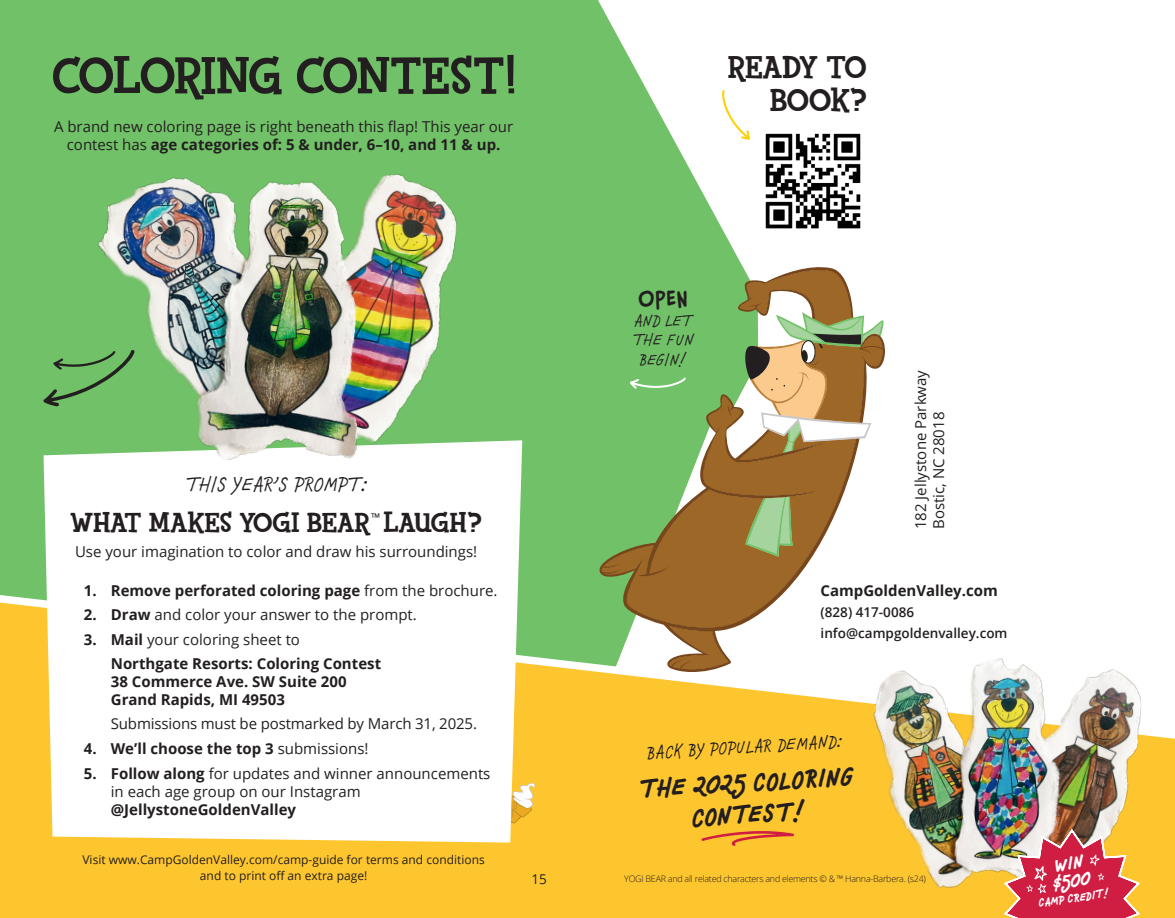
<style>
.page{position:relative;width:1175px;height:918px;background:#fff}
.page>*{position:absolute;margin:0;border:0;box-sizing:border-box;transform-origin:0 0}
.t1{font:800 52.5px "Fink";letter-spacing:-.025em;color:#231f20}
.t2{font:800 32.7px "Fink";letter-spacing:-.025em;color:#231f20}
.t3{font:800 28.5px "Fink";letter-spacing:-.005em;color:#231f20}
.t4{font:italic 700 26.25px/31.5px "Chauncy Pro";color:#231f20;text-align:center}
.t5{font:700 24px "Chauncy Pro";color:#231f20}
.t6{font:italic 22.5px "Chauncy Pro";letter-spacing:.015em;color:#231f20}
.t7{font:italic 19.8px "Chauncy Pro";color:#231f20}
.t8{font:italic 700 18.9px "Chauncy Pro";color:#fff}
.t9{font:italic 18px "Chauncy Pro";letter-spacing:.015em;color:#231f20}
.t10{font:15px/18px "Open Sans";color:#231f20;text-align:center}
.t11{font:700 15px/24px "Open Sans";color:#231f20}
.t12{font:600 13.5px "Open Sans";color:#231f20}
.t13{font:13.5px "Open Sans";color:#231f20}
.t14{font:12px "Open Sans";color:#231f20}
.t15{font:italic 700 12px "Chauncy Pro";color:#fff}
.t16{font:300 9px "Open Sans";letter-spacing:-.03em;color:#231f20}
.s1{font-weight:700}
.s2{font-weight:400}
</style>
<div class="page">
<div style="left:0;top:0;width:820px;height:823px;background:#71c168"></div>
<div style="left:0;top:745px;width:1174px;height:173px;background:#fec62e"></div>
<svg style="left:0;top:595px;width:1174px;height:150px"></svg>
<img style="left:864px;top:633px;width:293px;height:266px">
<svg style="left:701px;top:831px;width:93px;height:15px"></svg>
<svg style="left:522px;top:783px;width:13px;height:40px"></svg>
<div style="left:44px;top:440px;width:478px;height:403px;background:#fff"></div>
<svg style="left:43px;top:358px;width:22px;height:49px"></svg>
<img style="left:65px;top:174px;width:437px;height:313px">
<svg style="left:599px;top:0;width:286px;height:750px"></svg>
<svg style="left:1002px;top:828px;width:139px;height:90px;background:#d5615b"></svg>
<p class="t1" style="left:52px;top:43px;width:465px">COLORING CONTEST!</p>
<p class="t10" style="left:54px;top:117px;width:461px">A brand new coloring page is right beneath this flap! This year our contest has <span class="s1">age categories of: 5 &amp; under, 6–10, and 11 &amp; up.</span></p>
<p class="t2" style="left:728px;top:47px;width:140px">READY TO</p>
<p class="t2" style="left:770px;top:80px;width:98px">BOOK?</p>
<p class="t6" style="left:186px;top:470px;width:181px">THIS YEAR’S PROMPT:</p>
<p class="t3" style="left:70px;top:505px;width:413px">WHAT MAKES YOGI BEAR LAUGH?</p>
<p class="t14" style="left:371px;top:509px;width:11px">™</p>
<p class="t10" style="left:75px;top:542px;width:404px">Use your imagination to color and draw his surroundings!</p>
<p class="t11" style="left:84px;top:578px;width:415px">1. Remove perforated coloring page <span class="s2">from the brochure.</span></p>
<p class="t10" style="left:84px;top:605px;width:334px"><span class="s1">2. Draw</span> and color your answer to the prompt.</p>
<p class="t11" style="left:111px;top:627px;width:272px;text-indent:-27px">3. Mail <span class="s2">your coloring sheet to<br></span>Northgate Resorts: Coloring Contest</p>
<p class="t11" style="left:111px;top:672px;width:237px;line-height:18px">38 Commerce Ave. SW Suite 200<br>Grand Rapids, MI 49503</p>
<p class="t10" style="left:111px;top:714px;width:368px">Submissions must be postmarked by March 31, 2025.</p>
<p class="t11" style="left:84px;top:736px;width:286px">4. We’ll choose the top 3 <span class="s2">submissions!</span></p>
<p class="t10" style="left:111px;top:764px;width:381px;text-align:left;text-indent:-27px"><span class="s1">5. Follow along</span> for updates and winner announcements in each age group on our Instagram <span class="s1">@JellystoneGoldenValley</span></p>
<p class="t14" style="left:82px;top:851px;width:404px">Visit www.CampGoldenValley.com/camp-guide for terms and conditions</p>
<p class="t14" style="left:200px;top:868px;width:169px">and to print off an extra page!</p>
<p class="t5" style="left:638px;top:284px;width:51px">OPEN</p>
<p class="t9" style="left:634px;top:309px;width:59px">AND LET</p>
<p class="t9" style="left:633px;top:329px;width:62px">THE FUN</p>
<p class="t9" style="left:639px;top:348px;width:50px">BEGIN!</p>
<p class="t10" style="left:911px;top:529px;width:161px;rotate:-90deg">182 Jellystone Parkway</p>
<p class="t10" style="left:929px;top:529px;width:119px;rotate:-90deg">Bostic, NC 28018</p>
<p class="t11" style="left:820px;top:578px;width:179px">CampGoldenValley.com</p>
<p class="t12" style="left:820px;top:602px;width:95px">(828) 417-0086</p>
<p class="t12" style="left:820px;top:623px;width:188px">info@campgoldenvalley.com</p>
<p class="t7" style="left:645px;top:741px;width:197px;rotate:-4deg">BACK BY POPULAR DEMAND:</p>
<p class="t4" style="left:638px;top:773px;width:215px;rotate:-4deg">THE 2025 COLORING<br>CONTEST!</p>
<p class="t13" style="left:531px;top:870px;width:17px">15</p>
<p class="t8" style="left:1050px;top:872px;width:40px;rotate:-8deg">$500</p>
<p class="t16" style="left:624px;top:873px;width:303px">YOGI BEAR and all related characters and elements © &amp; ™ Hanna-Barbera. (s24)</p>
<p class="t15" style="left:1037px;top:895px;width:72px;rotate:-8deg">CAMP CREDIT!</p>
</div>
